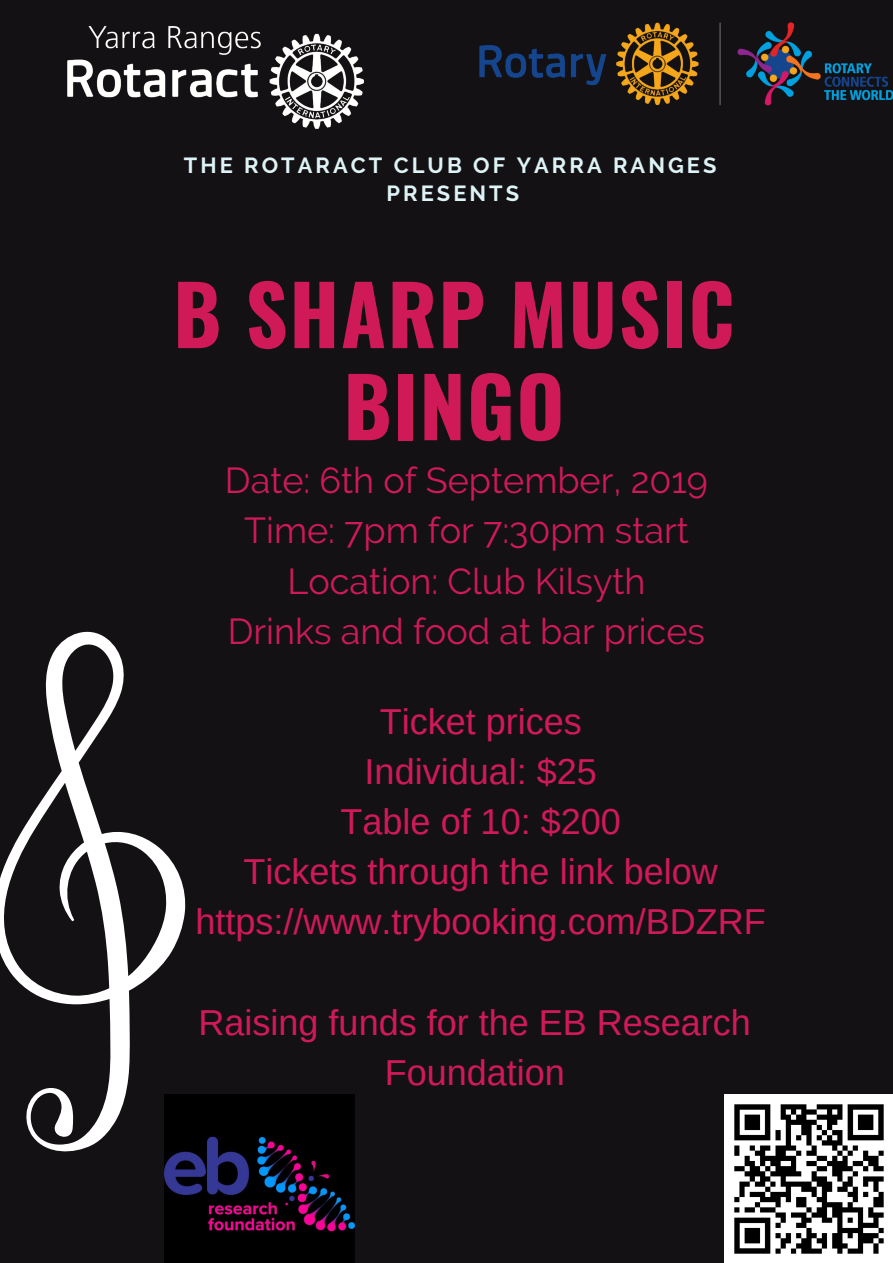
<style>
.page{position:relative;width:893px;height:1263px;background:#141114}
.page>*{position:absolute;margin:0;border:0;box-sizing:border-box;transform-origin:0 0}
.t1{font:700 81.82px/92.1px "Oswald";letter-spacing:.02em;color:#d01a58;text-align:center}
.t2{font:36px/50.1px "Arimo";color:#d01a58;text-align:center}
.t3{font:36px/50.4px "Raleway";color:#d01a58;text-align:center}
.t4{font:700 21.83px/28.1px "Raleway";letter-spacing:.14em;color:#ddf3f6;text-align:center}
</style>
<div class="page">
<svg style="left:0;top:632px;width:185px;height:519px"></svg>
<img style="left:479px;top:22px;width:414px;height:84px">
<img style="left:67px;top:26px;width:297px;height:103px">
<img style="left:724px;top:1094px;width:169px;height:169px">
<img style="left:165px;top:1094px;width:189px;height:169px">
<p class="t4" style="left:184px;top:151px;width:534px">THE ROTARACT CLUB OF YARRA RANGES<br>PRESENTS</p>
<h1 class="t1" style="left:173px;top:265px;width:563px">B SHARP MUSIC<br>BINGO</h1>
<p class="t3" style="left:225px;top:455px;width:484px">Date: 6th of September, 2019<br>Time: 7pm for 7:30pm start<br>Location: Club Kilsyth<br>Drinks and food at bar prices</p>
<p class="t2" style="left:195px;top:696px;width:571px">Ticket prices<br>Individual: $25<br>Table of 10: $200<br>Tickets through the link below https://www.trybooking.com/BDZRF</p>
<p class="t2" style="left:198px;top:997px;width:554px">Raising funds for the EB Research<br>Foundation</p>
</div>
